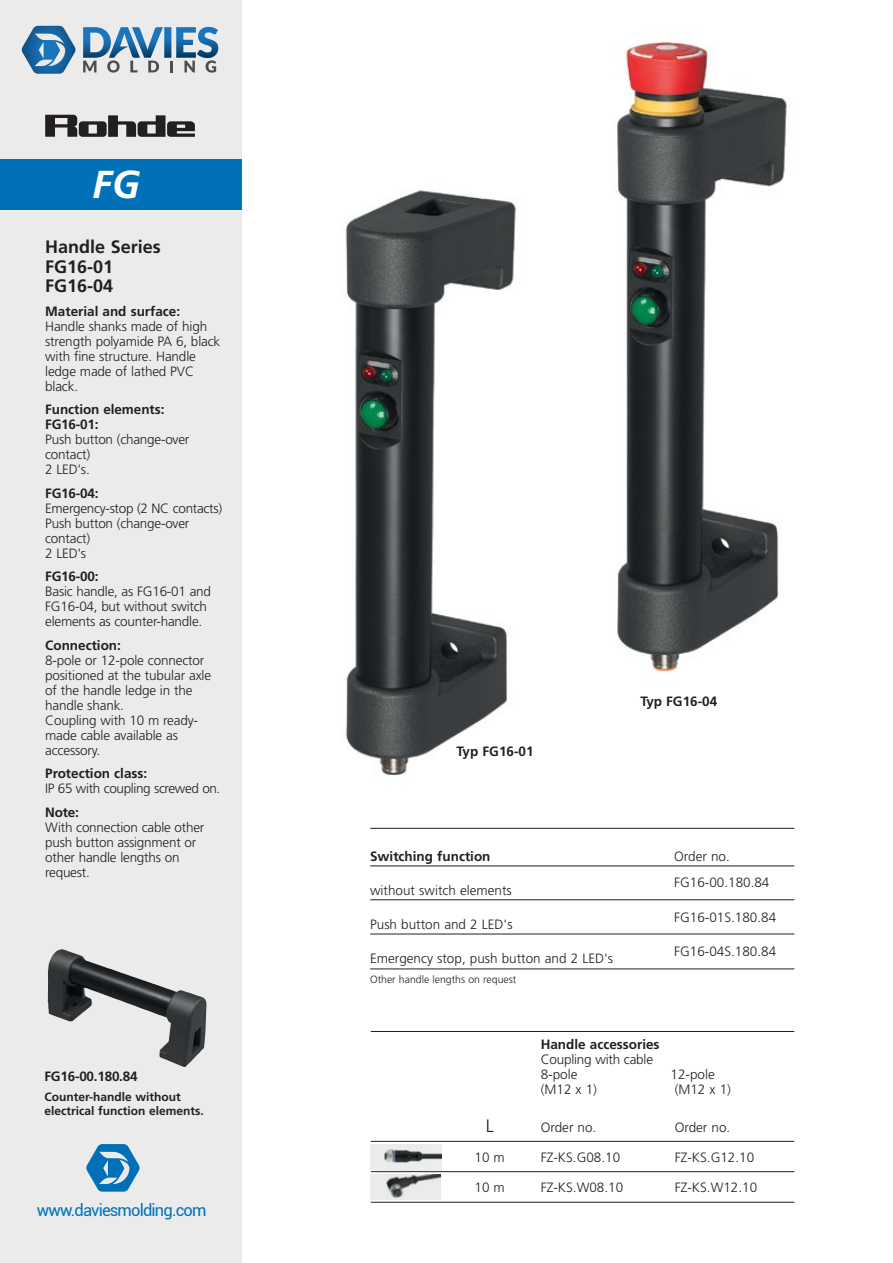
<style>
.page{position:relative;width:893px;height:1263px;background:#fff}
.page>*{position:absolute;margin:0;border:0;box-sizing:border-box;transform-origin:0 0}
.t1{font:italic 700 39px "Frutiger";color:#fff}
.t2{font:700 18px/19.5px "Frutiger";color:#231f20}
.t3{font:300 18px "Frutiger";color:#231f20}
.t4{font:16.5px "Roboto";letter-spacing:-.05em;color:#0071b9}
.t5{font:300 13.5px/15px "Frutiger";letter-spacing:-.01em;color:#231f20}
.t6{font:700 13.5px/15px "Frutiger";color:#231f20}
.t7{font:700 12px/13.5px "Frutiger";color:#231f20}
.t8{font:300 10.5px "Frutiger";color:#231f20}
</style>
<div class="page">
<div style="left:0;top:0;width:241px;height:1263px;background:#ebebec"></div>
<img style="left:617px;top:42px;width:170px;height:636px">
<img style="left:345px;top:190px;width:171px;height:586px">
<img style="left:48px;top:951px;width:159px;height:116px">
<hr style="left:370px;top:828px;width:424px;height:1px;background:#231f20">
<hr style="left:370px;top:866px;width:424px;height:1px;background:#231f20">
<hr style="left:370px;top:899px;width:424px;height:1px;background:#231f20">
<hr style="left:370px;top:934px;width:424px;height:1px;background:#231f20">
<hr style="left:370px;top:969px;width:424px;height:1px;background:#231f20">
<hr style="left:371px;top:1031px;width:423px;height:1px;background:#231f20">
<hr style="left:371px;top:1141px;width:423px;height:1px;background:#231f20">
<hr style="left:371px;top:1171px;width:423px;height:1px;background:#231f20">
<hr style="left:371px;top:1202px;width:423px;height:1px;background:#231f20">
<div style="left:371px;top:1145px;width:70px;height:25px;background:#ebebec"></div>
<img style="left:384px;top:1145px;width:57px;height:18px">
<div style="left:371px;top:1174px;width:70px;height:26px;background:#ebebec"></div>
<img style="left:386px;top:1174px;width:55px;height:24px">
<div style="left:0;top:159px;width:241px;height:51px;background:#0071b9"></div>
<svg style="left:45px;top:115px;width:150px;height:22px"></svg>
<svg style="left:83px;top:27px;width:135px;height:46px"></svg>
<svg style="left:22px;top:26px;width:54px;height:48px"></svg>
<svg style="left:86px;top:1144px;width:54px;height:48px"></svg>
<h1 class="t1" style="left:92px;top:161px;width:49px">FG</h1>
<h2 class="t2" style="left:45px;top:237px;width:117px">Handle Series<br>FG16-01<br>FG16-04</h2>
<p class="t6" style="left:45px;top:304px;width:136px">Material and surface:</p>
<p class="t5" style="left:45px;top:319px;width:177px">Handle shanks made of high strength polyamide PA 6, black with fine structure. Handle ledge made of lathed PVC black.</p>
<p class="t6" style="left:45px;top:402px;width:121px">Function elements:<br>FG16-01:</p>
<p class="t5" style="left:45px;top:432px;width:146px">Push button (change-over contact)<br>2 LED's.</p>
<p class="t6" style="left:45px;top:486px;width:55px">FG16-04:</p>
<p class="t5" style="left:45px;top:501px;width:178px">Emergency-stop (2 NC contacts)<br>Push button (change-over contact)<br>2 LED's</p>
<p class="t6" style="left:45px;top:569px;width:55px">FG16-00:</p>
<p class="t5" style="left:45px;top:584px;width:167px">Basic handle, as FG16-01 and<br>FG16-04, but without switch elements as counter-handle.</p>
<p class="t6" style="left:45px;top:638px;width:77px">Connection:</p>
<p class="t5" style="left:45px;top:653px;width:167px">8-pole or 12-pole connector positioned at the tubular axle of the handle ledge in the handle shank.<br>Coupling with 10 m ready&shy;made cable available as accessory.</p>
<p class="t6" style="left:45px;top:766px;width:104px">Protection class:</p>
<p class="t5" style="left:45px;top:781px;width:177px">IP 65 with coupling screwed on.</p>
<p class="t6" style="left:45px;top:804px;width:35px">Note:</p>
<p class="t5" style="left:45px;top:820px;width:161px">With connection cable other push button assignment or other handle lengths on request.</p>
<p class="t6" style="left:44px;top:1069px;width:95px">FG16-00.180.84</p>
<p class="t7" style="left:44px;top:1091px;width:161px">Counter-handle without electrical function elements.</p>
<p class="t4" style="left:37px;top:1199px;width:171px">www.daviesmolding.com</p>
<p class="t6" style="left:456px;top:744px;width:78px">Typ FG16-01</p>
<p class="t6" style="left:640px;top:694px;width:78px">Typ FG16-04</p>
<p class="t6" style="left:370px;top:848px;width:122px">Switching function</p>
<p class="t5" style="left:674px;top:843px;width:97px;line-height:26.7px">Order no.<br>FG16-00.180.84</p>
<p class="t5" style="left:370px;top:883px;width:143px">without switch elements</p>
<p class="t5" style="left:674px;top:910px;width:104px">FG16-01S.180.84</p>
<p class="t5" style="left:370px;top:917px;width:144px">Push button and 2 LED's</p>
<p class="t5" style="left:674px;top:944px;width:104px">FG16-04S.180.84</p>
<p class="t5" style="left:370px;top:951px;width:244px">Emergency stop, push button and 2 LED's</p>
<p class="t8" style="left:370px;top:973px;width:148px">Other handle lengths on request</p>
<p class="t6" style="left:540px;top:1037px;width:120px">Handle accessories</p>
<p class="t5" style="left:540px;top:1052px;width:114px">Coupling with cable<br>8-pole</p>
<p class="t5" style="left:670px;top:1067px;width:46px">12-pole</p>
<p class="t5" style="left:540px;top:1082px;width:58px">(M12 x 1)</p>
<p class="t5" style="left:674px;top:1082px;width:58px">(M12 x 1)</p>
<h2 class="t3" style="left:485px;top:1116px;width:9px">L</h2>
<p class="t5" style="left:540px;top:1120px;width:57px">Order no.</p>
<p class="t5" style="left:674px;top:1120px;width:57px">Order no.</p>
<p class="t5" style="left:474px;top:1150px;width:32px">10 m</p>
<p class="t5" style="left:540px;top:1150px;width:81px">FZ-KS.G08.10</p>
<p class="t5" style="left:674px;top:1150px;width:81px">FZ-KS.G12.10</p>
<p class="t5" style="left:474px;top:1180px;width:32px">10 m</p>
<p class="t5" style="left:540px;top:1180px;width:84px">FZ-KS.W08.10</p>
<p class="t5" style="left:674px;top:1180px;width:84px">FZ-KS.W12.10</p>
</div>
